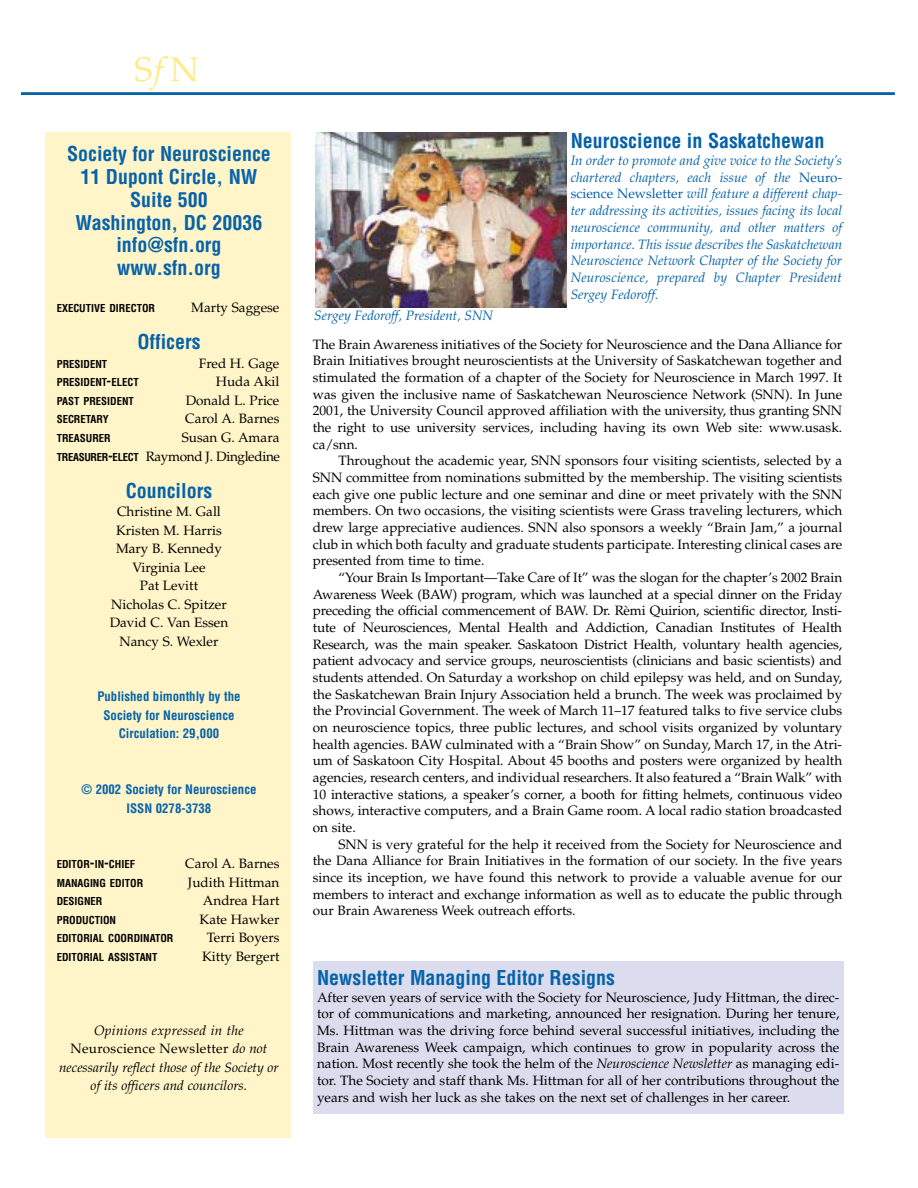
<style>
.page{position:relative;width:918px;height:1188px;background:#fff}
.page>*{position:absolute;margin:0;border:0;box-sizing:border-box;transform-origin:0 0}
.t1{font:34.2px "Palatino";color:#fdec88}
.t2{font:700 condensed 19.95px/22.8px "Helvetica";color:#0662a9;text-align:center}
.t3{font:13.5px/16.6px "Palatino";color:#000;text-align:justify}
.t4{font:italic 13.5px/16.6px "Palatino";color:#0662a9;text-align:justify}
.t5{font:italic 13.5px/18.5px "Palatino";color:#000;text-align:center}
.t6{font:13.5px/18.6px "Palatino";letter-spacing:-.025em;color:#000;text-align:right}
.t7{font:700 condensed 12.9px/18.5px "Helvetica";color:#0662a9;text-align:center}
.t8{font:700 condensed 10.65px "Helvetica";color:#000}
.s1{font-style:italic}
.s2{font-size:14.25px}
.s3{font-family:"Helvetica";font-weight:700;font-stretch:condensed;font-size:10.65px}
.s4{font-family:"Helvetica";font-weight:700;font-stretch:condensed;font-size:14.25px}
.s5{font-style:normal}
</style>
<div class="page">
<div style="left:45px;top:132px;width:246px;height:1005px;background:#fff5c9"></div>
<hr style="left:21px;top:92px;width:874px;height:3px;background:#0662a9">
<img style="left:316px;top:132px;width:250px;height:175px">
<div style="left:313px;top:961px;width:531px;height:153px;background:#dbddee"></div>
<h1 class="t1" style="left:135px;top:56px;width:66px">S<span class="s1">f</span>N</h1>
<h2 class="t2" style="left:67px;top:144px;width:205px">Society for Neuroscience<br>11 Dupont Circle, NW<br>Suite 500<br>Washington, DC 20036 info@sfn.org www.sfn.org</h2>
<p class="t8" style="left:57px;top:304px;width:100px">EXECUTIVE DIRECTOR</p>
<p class="t3" style="left:191px;top:301px;width:90px">Marty Saggese</p>
<h2 class="t2" style="left:137px;top:332px;width:65px">Officers</h2>
<p class="t8" style="left:57px;top:360px;width:52px">PRESIDENT</p>
<p class="t3" style="left:199px;top:357px;width:82px">Fred H. Gage</p>
<p class="t8" style="left:57px;top:378px;width:83px">PRESIDENT<span class="s2">-</span>ELECT</p>
<p class="t3" style="left:216px;top:375px;width:65px">Huda Akil</p>
<p class="t8" style="left:57px;top:397px;width:79px">PAST PRESIDENT</p>
<p class="t3" style="left:186px;top:394px;width:95px">Donald L. Price</p>
<p class="t8" style="left:57px;top:416px;width:54px">SECRETARY</p>
<p class="t3" style="left:185px;top:412px;width:96px">Carol A. Barnes</p>
<p class="t8" style="left:57px;top:434px;width:56px">TREASURER</p>
<p class="t6" style="left:57px;top:430px;width:225px">Susan G. Amara<br><span class="s3">TREASURER</span><span class="s4">-</span><span class="s3">ELECT</span> Raymond J. Dingledine</p>
<h2 class="t2" style="left:126px;top:481px;width:88px">Councilors</h2>
<p class="t3" style="left:110px;top:504px;width:120px;line-height:18.5px;text-align:center">Christine M. Gall<br>Kristen M. Harris<br>Mary B. Kennedy<br>Virginia Lee<br>Pat Levitt<br>Nicholas C. Spitzer<br>David C. Van Essen<br>Nancy S. Wexler</p>
<p class="t7" style="left:97px;top:689px;width:145px">Published bimonthly by the<br>Society for Neuroscience<br>Circulation: 29,000</p>
<p class="t7" style="left:82px;top:781px;width:176px">© 2002 Society for Neuroscience<br>ISSN 0278-3738</p>
<p class="t8" style="left:57px;top:860px;width:80px">EDITOR<span class="s2">-</span>IN<span class="s2">-</span>CHIEF</p>
<p class="t3" style="left:185px;top:857px;width:96px">Carol A. Barnes</p>
<p class="t8" style="left:57px;top:879px;width:88px">MANAGING EDITOR</p>
<p class="t3" style="left:188px;top:875px;width:93px">Judith Hittman</p>
<p class="t8" style="left:57px;top:897px;width:47px">DESIGNER</p>
<p class="t3" style="left:203px;top:894px;width:78px">Andrea Hart</p>
<p class="t8" style="left:57px;top:916px;width:61px">PRODUCTION</p>
<p class="t3" style="left:200px;top:912px;width:81px">Kate Hawker</p>
<p class="t8" style="left:57px;top:934px;width:118px">EDITORIAL COORDINATOR</p>
<p class="t3" style="left:207px;top:931px;width:74px">Terri Boyers</p>
<p class="t8" style="left:57px;top:953px;width:102px">EDITORIAL ASSISTANT</p>
<p class="t3" style="left:202px;top:949px;width:79px">Kitty Bergert</p>
<p class="t5" style="left:59px;top:1023px;width:221px">Opinions expressed in the <span class="s5">Neuroscience Newsletter</span> do not necessarily reflect those of the Society or of its officers and councilors.</p>
<h2 class="t2" style="left:571px;top:131px;width:255px">Neuroscience in Saskatchewan</h2>
<p class="t4" style="left:571px;top:154px;width:273px">In order to promote and give voice to the Society’s chartered chapters, each issue of the <span class="s5">Neuro&shy;science Newsletter</span> will feature a different chap&shy;ter addressing its activities, issues facing its local neuroscience community, and other matters of importance. This issue describes the Saskatchewan Neuroscience Network Chapter of the Society for Neuroscience, prepared by Chapter President Sergey Fedoroff.</p>
<p class="t3" style="left:313px;top:337px;width:531px">The Brain Awareness initiatives of the Society for Neuroscience and the Dana Alliance for Brain Initiatives brought neuroscientists at the University of Saskatchewan together and stimulated the formation of a chapter of the Society for Neuroscience in March 1997. It was given the inclusive name of Saskatchewan Neuroscience Network (SNN). In June 2001, the University Council approved affiliation with the university, thus granting SNN the right to use university services, including having its own Web site: www.usask. ca/snn.</p>
<p class="t3" style="left:313px;top:454px;width:531px;text-indent:26px">Throughout the academic year, SNN sponsors four visiting scientists, selected by a SNN committee from nominations submitted by the membership. The visiting scientists each give one public lecture and one seminar and dine or meet privately with the SNN members. On two occasions, the visiting scientists were Grass traveling lecturers, which drew large appreciative audiences. SNN also sponsors a weekly “Brain Jam,” a journal club in which both faculty and graduate students participate. Interesting clinical cases are presented from time to time.</p>
<p class="t3" style="left:313px;top:571px;width:531px;text-indent:26px">“Your Brain Is Important––Take Care of It” was the slogan for the chapter’s 2002 Brain Awareness Week (BAW) program, which was launched at a special dinner on the Friday preceding the official commencement of BAW. Dr. Rèmi Quirion, scientific director, Insti&shy;tute of Neurosciences, Mental Health and Addiction, Canadian Institutes of Health Research, was the main speaker. Saskatoon District Health, voluntary health agencies, patient advocacy and service groups, neuroscientists (clinicians and basic scientists) and students attended. On Saturday a workshop on child epilepsy was held, and on Sunday, the Saskatchewan Brain Injury Association held a brunch. The week was proclaimed by the Provincial Government. The week of March 11–17 featured talks to five service clubs on neuroscience topics, three public lectures, and school visits organized by voluntary health agencies. BAW culminated with a “Brain Show” on Sunday, March 17, in the Atri&shy;um of Saskatoon City Hospital. About 45 booths and posters were organized by health agencies, research centers, and individual researchers. It also featured a “Brain Walk” with 10 interactive stations, a speaker’s corner, a booth for fitting helmets, continuous video shows, interactive computers, and a Brain Game room. A local radio station broadcasted on site.</p>
<p class="t3" style="left:313px;top:837px;width:531px;text-indent:26px">SNN is very grateful for the help it received from the Society for Neuroscience and the Dana Alliance for Brain Initiatives in the formation of our society. In the five years since its inception, we have found this network to provide a valuable avenue for our members to interact and exchange information as well as to educate the public through our Brain Awareness Week outreach efforts.</p>
<p class="t4" style="left:314px;top:309px;width:180px">Sergey Fedoroff, President, SNN</p>
<h2 class="t2" style="left:317px;top:968px;width:299px">Newsletter Managing Editor Resigns</h2>
<p class="t3" style="left:317px;top:990px;width:524px">After seven years of service with the Society for Neuroscience, Judy Hittman, the direc&shy;tor of communications and marketing, announced her resignation. During her tenure, Ms. Hittman was the driving force behind several successful initiatives, including the Brain Awareness Week campaign, which continues to grow in popularity across the nation. Most recently she took the helm of the <span class="s1">Neuroscience Newsletter</span> as managing edi&shy;tor. The Society and staff thank Ms. Hittman for all of her contributions throughout the years and wish her luck as she takes on the next set of challenges in her career.</p>
</div>
